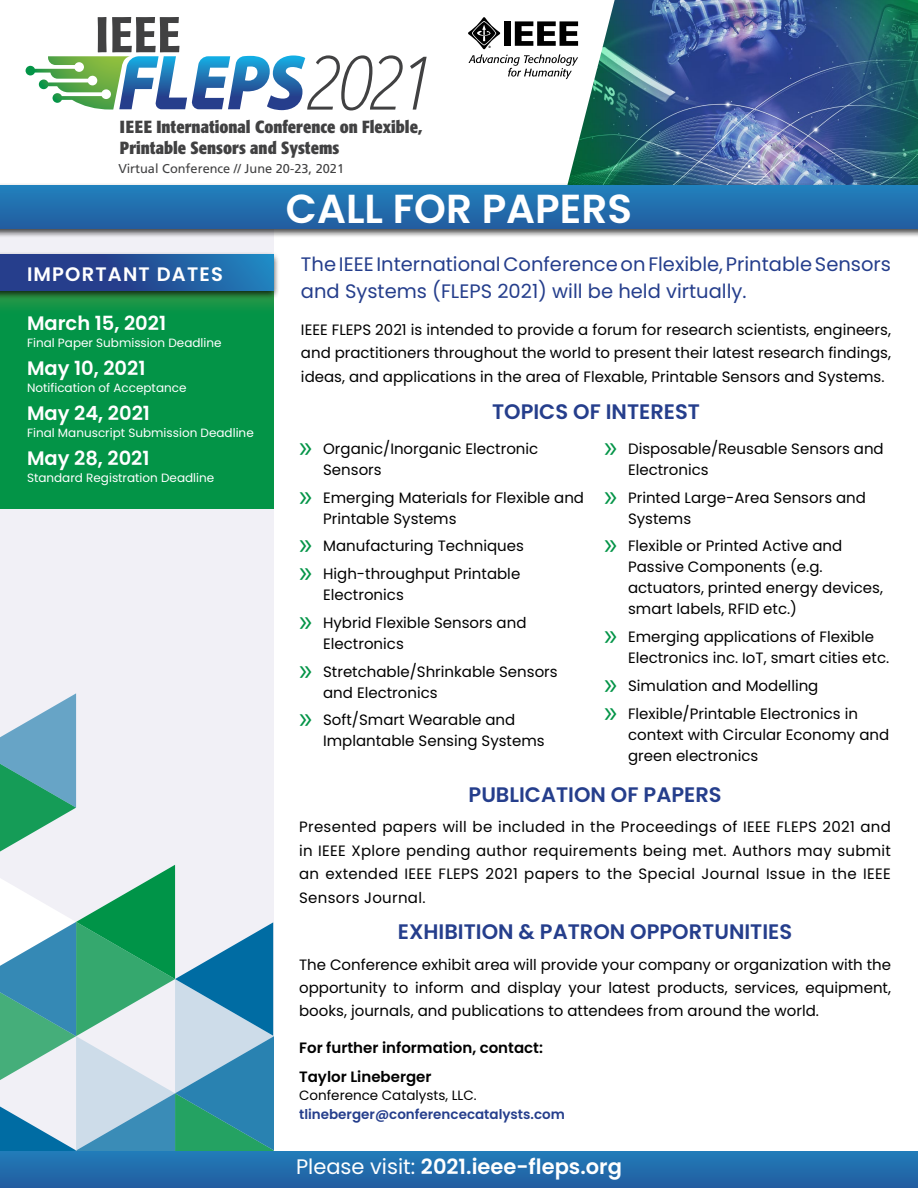
<style>
.page{position:relative;width:918px;height:1188px;background:#fff}
.page>*{position:absolute;margin:0;border:0;box-sizing:border-box;transform-origin:0 0}
.t1{font:600 40.5px "Poppins";color:#fff}
.t2{font:600 21px "Poppins";color:#253e8c}
.t3{font:600 21px "Poppins";color:#fff}
.t4{font:19.5px/27px "Poppins";color:#253e8c}
.t5{font:600 19.5px "Poppins";color:#fff}
.t6{font:600 19.5px "Poppins";letter-spacing:.06em;color:#fff}
.t7{font:700 condensed 17.4px/21.1px "Formata";color:#414142}
.t8{font:15px/21px "Poppins";color:#000}
.t9{font:600 15px/28.2px "Poppins";color:#000}
.t10{font:600 13.5px "Poppins";color:#253e8c}
.t11{font:13.5px "Poppins";color:#000}
.t12{font:12.75px "Frutiger";color:#414142}
.t13{font:12px "Poppins";color:#fff}
.s1{font-family:"Myriad Pro";font-size:31.5px;color:#039447}
.s2{font-weight:400}
</style>
<div class="page">
<img style="left:566px;top:0;width:352px;height:183px">
<svg style="left:26px;top:17px;width:377px;height:93px"></svg>
<svg style="left:410px;top:57px;width:17px;height:53px"></svg>
<svg style="left:468px;top:17px;width:110px;height:62px"></svg>
<div style="left:0;top:186px;width:273px;height:1002px;background:#f1f0f6"></div>
<svg style="left:0;top:693px;width:273px;height:459px"></svg>
<div style="left:0;top:183px;width:918px;height:55px;background:#000;opacity:.75"></div>
<div style="left:0;top:186px;width:918px;height:43px;background:linear-gradient(to bottom,#2180bc,#235c9f)"></div>
<div style="left:0;top:256px;width:273px;height:253px;background:#039447"></div>
<div style="left:0;top:252px;width:280px;height:47px;background:#000;opacity:.75"></div>
<svg style="left:0;top:255px;width:273px;height:35px"></svg>
<div style="left:0;top:1152px;width:918px;height:36px;background:linear-gradient(to bottom,#227bb8,#235da0)"></div>
<p class="t7" style="left:120px;top:116px;width:304px">IEEE International Conference on Flexible,<br>Printable Sensors and Systems</p>
<p class="t12" style="left:118px;top:161px;width:227px">Virtual Conference // June 20-23, 2021</p>
<h3 class="t6" style="left:27px;top:262px;width:197px">IMPORTANT DATES</h3>
<h3 class="t5" style="left:27px;top:312px;width:141px">March 15, 2021</h3>
<p class="t13" style="left:27px;top:336px;width:196px">Final Paper Submission Deadline</p>
<h3 class="t5" style="left:27px;top:357px;width:120px">May 10, 2021</h3>
<p class="t13" style="left:27px;top:381px;width:161px">Notification of Acceptance</p>
<h3 class="t5" style="left:27px;top:402px;width:124px">May 24, 2021</h3>
<p class="t13" style="left:27px;top:426px;width:228px">Final Manuscript Submission Deadline</p>
<h3 class="t5" style="left:27px;top:447px;width:124px">May 28, 2021</h3>
<p class="t13" style="left:27px;top:471px;width:189px">Standard Registration Deadline</p>
<h1 class="t1" style="left:286px;top:185px;width:348px">CALL FOR PAPERS</h1>
<h3 class="t4" style="left:301px;top:251px;width:592px">The IEEE International Conference on Flexible, Printable Sensors and Systems (FLEPS 2021) will be held virtually.</h3>
<p class="t8" style="left:301px;top:318px;width:592px;line-height:23.4px;text-align:justify">IEEE FLEPS 2021 is intended to provide a forum for research scientists, engineers, and practitioners throughout the world to present their latest research findings, ideas, and applications in the area of Flexable, Printable Sensors and Systems.</p>
<h2 class="t2" style="left:492px;top:399px;width:209px">TOPICS OF INTEREST</h2>
<p class="t8" style="left:323px;top:438px;width:217px;text-indent:-24px"><span class="s1">»</span> Organic/Inorganic Electronic<br>Sensors</p>
<p class="t8" style="left:323px;top:487px;width:262px;text-indent:-24px"><span class="s1">»</span> Emerging Materials for Flexible and<br>Printable Systems</p>
<p class="t8" style="left:299px;top:532px;width:226px;line-height:27.8px"><span class="s1">»</span> Manufacturing Techniques <span class="s1">»</span> High-throughput Printable</p>
<p class="t8" style="left:299px;top:581px;width:229px;line-height:27.8px;text-indent:24px">Electronics<br><span class="s1">»</span> Hybrid Flexible Sensors and</p>
<p class="t8" style="left:299px;top:630px;width:260px;line-height:27.8px;text-indent:24px">Electronics<br><span class="s1">»</span> Stretchable/Shrinkable Sensors</p>
<p class="t8" style="left:299px;top:679px;width:218px;line-height:27.8px;text-indent:24px">and Electronics<br><span class="s1">»</span> Soft/Smart Wearable and</p>
<p class="t8" style="left:323px;top:731px;width:223px">Implantable Sensing Systems</p>
<p class="t8" style="left:628px;top:438px;width:257px;text-indent:-24px"><span class="s1">»</span> Disposable/Reusable Sensors and<br>Electronics</p>
<p class="t8" style="left:628px;top:487px;width:239px;text-indent:-24px"><span class="s1">»</span> Printed Large-Area Sensors and<br>Systems</p>
<p class="t8" style="left:628px;top:536px;width:256px;text-indent:-24px"><span class="s1">»</span> Flexible or Printed Active and<br>Passive Components (e.g. actuators, printed energy devices, smart labels, RFID etc.)</p>
<p class="t8" style="left:628px;top:627px;width:263px;text-indent:-24px"><span class="s1">»</span> Emerging applications of Flexible<br>Electronics inc. IoT, smart cities etc.</p>
<p class="t8" style="left:604px;top:672px;width:255px;line-height:27.8px"><span class="s1">»</span> Simulation and Modelling<br><span class="s1">»</span> Flexible/Printable Electronics in</p>
<p class="t8" style="left:628px;top:724px;width:263px">context with Circular Economy and green electronics</p>
<h2 class="t2" style="left:469px;top:783px;width:255px">PUBLICATION OF PAPERS</h2>
<p class="t8" style="left:299px;top:816px;width:593px;line-height:23.4px;text-align:justify">Presented papers will be included in the Proceedings of IEEE FLEPS 2021 and in IEEE Xplore pending author requirements being met. Authors may submit an extended IEEE FLEPS 2021 papers to the Special Journal Issue in the IEEE Sensors Journal.</p>
<h2 class="t2" style="left:398px;top:920px;width:396px">EXHIBITION &amp; PATRON OPPORTUNITIES</h2>
<p class="t8" style="left:299px;top:953px;width:593px;line-height:23.4px;text-align:justify">The Conference exhibit area will provide your company or organization with the opportunity to inform and display your latest products, services, equipment, books, journals, and publications to attendees from around the world.</p>
<p class="t9" style="left:299px;top:1034px;width:245px">For further information, contact:<br>Taylor Lineberger</p>
<p class="t11" style="left:299px;top:1088px;width:179px">Conference Catalysts, LLC.</p>
<p class="t10" style="left:299px;top:1106px;width:267px">tlineberger@conferencecatalysts.com</p>
<h2 class="t3" style="left:296px;top:1154px;width:327px"><span class="s2">Please visit:</span> 2021.ieee-fleps.org</h2>
</div>
